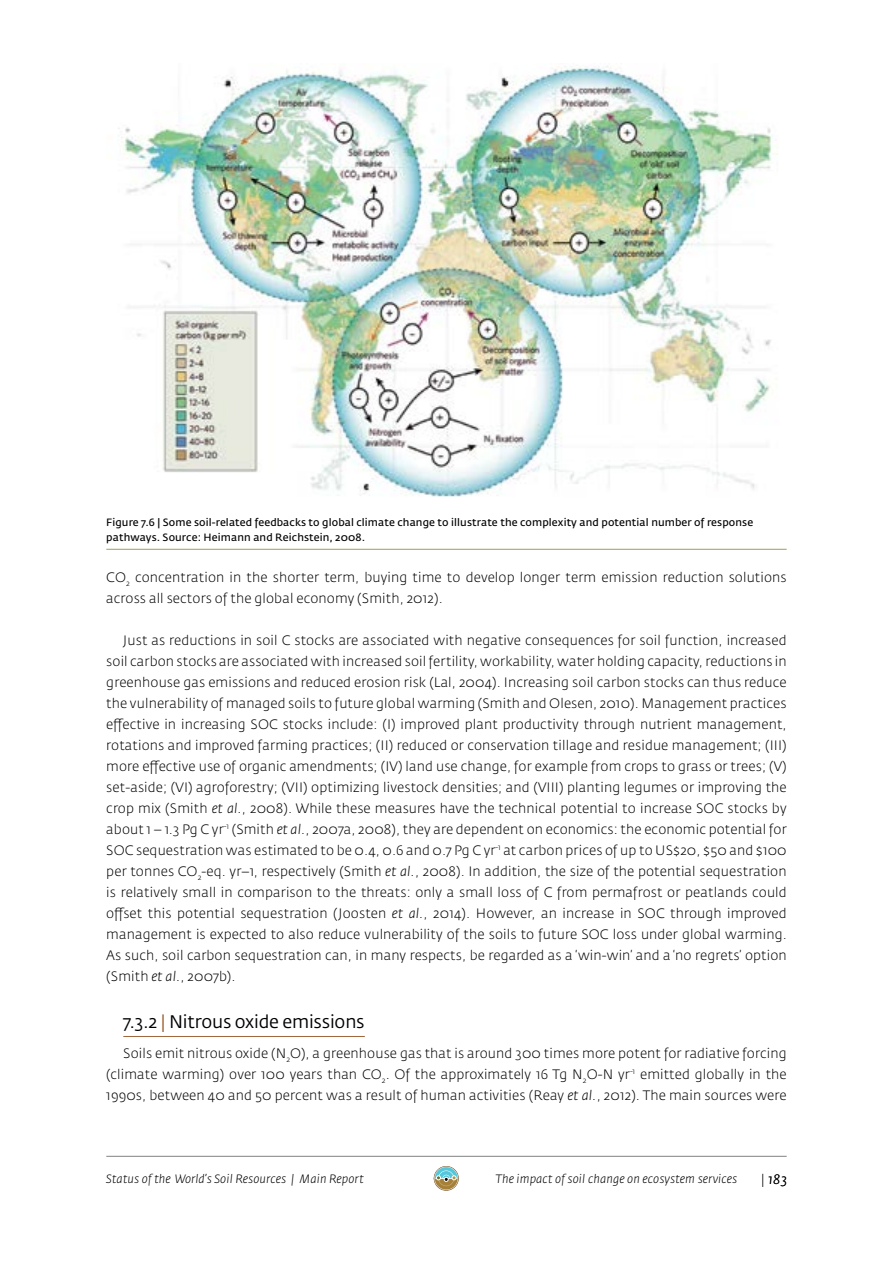
<style>
.page{position:relative;width:893px;height:1263px;background:#fff}
.page>*{position:absolute;margin:0;border:0;box-sizing:border-box;transform-origin:0 0}
.Sub_Sub_Sub_Chapter{font:18px "Fedra Sans Std";letter-spacing:-.01em;color:#000}
.Text{font:300 13.5px/21px "Fedra Sans Std";letter-spacing:.01em;color:#000;text-align:justify}
.t1{font:italic 300 13.5px "Fedra Sans Std";color:#000}
.t2{font:italic 300 12px "Fedra Sans Std";letter-spacing:.01em;color:#000}
.Caption_Image{font:10.5px/15px "Fedra Sans Std";letter-spacing:.01em;color:#000}
.s1{font-style:italic}
.s2{color:#9e6539}
.s3{font-style:normal}
</style>
<div class="page">
<hr style="left:106px;top:1156px;width:681px;height:1px;background:#808285">
<svg style="left:434px;top:1166px;width:25px;height:25px"></svg>
<hr style="left:106px;top:549px;width:681px;height:1px;background:#a59c4b">
<img style="left:118px;top:66px;width:660px;height:431px">
<hr style="left:123px;top:1036px;width:242px;height:1px;background:#9e6539">
<p class="Caption_Image" style="left:106px;top:514px;width:648px">Figure 7.6 | Some soil-related feedbacks to global climate change to illustrate the complexity and potential number of response pathways. Source: Heimann and Reichstein, 2008.</p>
<p class="Text" style="left:106px;top:566px;width:682px">CO<sub>2</sub> concentration in the shorter term, buying time to develop longer term emission reduction solutions across all sectors of the global economy (Smith, 2012).</p>
<p class="Text" style="left:106px;top:629px;width:682px;text-indent:17px">Just as reductions in soil C stocks are associated with negative consequences for soil function, increased soil carbon stocks are associated with increased soil fertility, workability, water holding capacity, reductions in greenhouse gas emissions and reduced erosion risk (Lal, 2004). Increasing soil carbon stocks can thus reduce the vulnerability of managed soils to future global warming (Smith and Olesen, 2010). Management practices effective in increasing SOC stocks include: (I) improved plant productivity through nutrient management, rotations and improved farming practices; (II) reduced or conservation tillage and residue management; (III) more effective use of organic amendments; (IV) land use change, for example from crops to grass or trees; (V) set-aside; (VI) agroforestry; (VII) optimizing livestock densities; and (VIII) planting legumes or improving the crop mix (Smith <span class="s1">et al.</span>, 2008). While these measures have the technical potential to increase SOC stocks by about 1 – 1.3 Pg C yr<sup>-1</sup> (Smith <span class="s1">et al.</span>, 2007a, 2008), they are dependent on economics: the economic potential for SOC sequestration was estimated to be 0.4, 0.6 and 0.7 Pg C yr<sup>-1</sup> at carbon prices of up to US$20, $50 and $100 per tonnes CO<sub>2</sub>-eq. yr–1, respectively (Smith <span class="s1">et al.</span>, 2008). In addition, the size of the potential sequestration is relatively small in comparison to the threats: only a small loss of C from permafrost or peatlands could offset this potential sequestration (Joosten <span class="s1">et al.</span>, 2014). However, an increase in SOC through improved management is expected to also reduce vulnerability of the soils to future SOC loss under global warming.<br>As such, soil carbon sequestration can, in many respects, be regarded as a ‘win-win’ and a ‘no regrets’ option (Smith <span class="s1">et al.</span>, 2007b).</p>
<p class="Sub_Sub_Sub_Chapter" style="left:123px;top:1011px;width:243px">7.3.2 <span class="s2">|</span> Nitrous oxide emissions</p>
<p class="Text" style="left:106px;top:1042px;width:682px;text-indent:17px">Soils emit nitrous oxide (N<sub>2</sub>O), a greenhouse gas that is around 300 times more potent for radiative forcing (climate warming) over 100 years than CO<sub>2</sub>. Of the approximately 16 Tg N<sub>2</sub>O-N yr<sup>-1</sup> emitted globally in the 1990s, between 40 and 50 percent was a result of human activities (Reay <span class="s1">et al.</span>, 2012). The main sources were</p>
<p class="t2" style="left:106px;top:1172px;width:259px">Status of the World’s Soil Resources | Main Report</p>
<p class="t2" style="left:496px;top:1172px;width:243px">The impact of soil change on ecosystem services</p>
<p class="t1" style="left:761px;top:1171px;width:27px"><span class="s3">|</span> 183</p>
</div>
